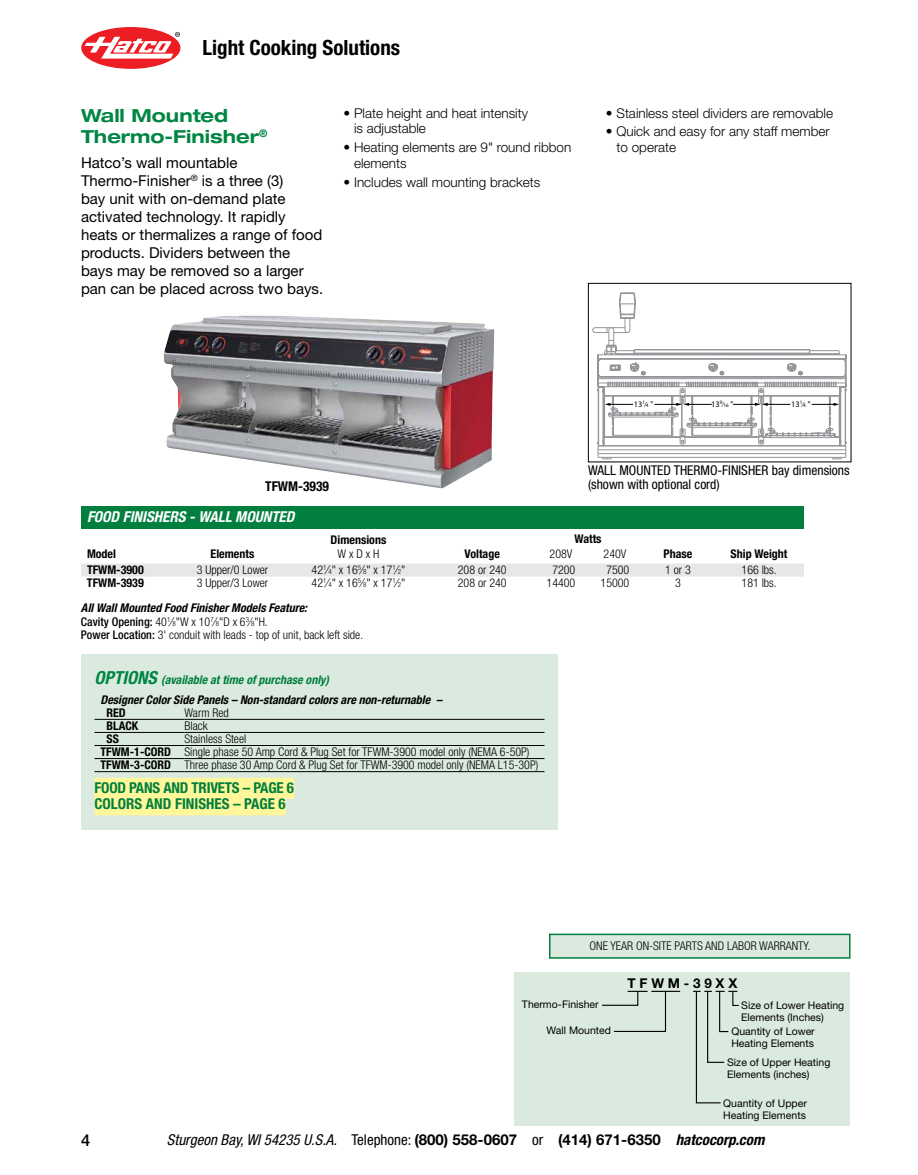
<style>
.page{position:relative;width:918px;height:1175px;background:#fff}
.page>*{position:absolute;margin:0;border:0;box-sizing:border-box;transform-origin:0 0}
.t1{font:700 condensed 21px "Helvetica Neue LT Std";color:#000}
.t2{font:700 expanded 18px/21px "Helvetica Neue LT Std";color:#008643}
.t3{font:500 16.5px "Helvetica Neue LT Std";color:#000}
.t4{font:15px/18px "Helvetica Neue LT Std";color:#000}
.t5{font:700 15px "Helvetica Neue LT Std";color:#000}
.t6{font:700 condensed 15px/16.5px "Helvetica Neue LT Std";letter-spacing:-.015em;color:#007f3e}
.t7{font:italic 700 condensed 15px "Helvetica Neue LT Std";color:#fff}
.t8{font:300 13.5px/15.8px "Helvetica Neue LT Std";color:#000}
.t9{font:condensed 13.5px/14.2px "Helvetica Neue LT Std";color:#000}
.t10{font:700 condensed 13.5px "Helvetica Neue LT Std";color:#000}
.t11{font:700 13.5px "Helvetica Neue LT Std";letter-spacing:.28em;color:#000}
.t12{font:300 condensed 12px/13.5px "Helvetica Neue LT Std";color:#000}
.t13{font:italic 700 condensed 12px/20.4px "Helvetica Neue LT Std";color:#000}
.t14{font:700 condensed 12px "Helvetica Neue LT Std";color:#000}
.t15{font:10.5px/12px "Helvetica Neue LT Std";color:#000}
.t16{font:8.4px "Myriad Pro";color:#000}
.s1{font-size:7.65px}
.s2{font-size:5.1px}
.s3{font-size:7.05px}
.s4{font-weight:700;font-style:italic}
.s5{font-weight:500}
.s6{font-size:18px;color:#008643}
.s7{color:#007f3e}
.s8{font-weight:700}
.s9{font-weight:400;font-style:italic;font-stretch:condensed}
.s10{font-weight:400;font-stretch:condensed}
.s11{font-style:italic;font-stretch:condensed}
</style>
<div class="page">
<div style="left:81px;top:506px;width:723px;height:22px;background:#007f3e"></div>
<svg style="left:81px;top:563px;width:723px;height:13px;background:#e7e8e9"></svg>
<div style="left:81px;top:654px;width:477px;height:176px;background:#dbeadf"></div>
<div style="left:94px;top:778px;width:200px;height:21px;background:#fff799"></div>
<div style="left:94px;top:794px;width:192px;height:21px;background:#fff799"></div>
<hr style="left:94px;top:719px;width:90px;height:1px;background:#000">
<hr style="left:184px;top:719px;width:360px;height:1px;background:#000">
<hr style="left:94px;top:732px;width:90px;height:1px;background:#000">
<hr style="left:184px;top:732px;width:360px;height:1px;background:#000">
<hr style="left:94px;top:745px;width:90px;height:1px;background:#000">
<hr style="left:184px;top:745px;width:360px;height:1px;background:#000">
<hr style="left:94px;top:758px;width:90px;height:1px;background:#000">
<hr style="left:184px;top:758px;width:360px;height:1px;background:#000">
<hr style="left:94px;top:771px;width:90px;height:1px;background:#000">
<hr style="left:184px;top:771px;width:360px;height:1px;background:#000">
<div style="left:81px;top:27px;width:99px;height:42px;background:#ed1d24;border-radius:50%"></div>
<svg style="left:85px;top:32px;width:95px;height:27px"></svg>
<svg style="left:592px;top:292px;width:255px;height:167px"></svg>
<div style="left:588px;top:283px;width:263px;height:179px;border:1px solid #000"></div>
<div style="left:550px;top:934px;width:300px;height:24px;background:#dbeadf"></div>
<div style="left:549px;top:933px;width:301px;height:25px;border:2px solid #007f3e"></div>
<img style="left:164px;top:316px;width:330px;height:172px">
<div style="left:514px;top:972px;width:336px;height:153px;background:#dbeadf"></div>
<hr style="left:651px;top:990px;width:29px;height:2px;background:#000">
<svg style="left:602px;top:990px;width:65px;height:42px"></svg>
<svg style="left:693px;top:990px;width:46px;height:114px"></svg>
<h1 class="t1" style="left:202px;top:35px;width:199px">Light Cooking Solutions</h1>
<h2 class="t2" style="left:81px;top:105px;width:188px">Wall Mounted<br>Thermo-Finisher<sup>®</sup></h2>
<p class="t4" style="left:81px;top:154px;width:244px">Hatco’s wall mountable<br>Thermo-Finisher<sup>®</sup> is a three (3)<br>bay unit with on-demand plate activated technology. It rapidly heats or thermalizes a range of food products. Dividers between the bays may be removed so a larger pan can be placed across two bays.</p>
<p class="t8" style="left:354px;top:105px;width:176px;text-indent:-11px">• Plate height and heat intensity is adjustable</p>
<p class="t8" style="left:354px;top:139px;width:219px;text-indent:-11px">• Heating elements are 9" round ribbon elements</p>
<p class="t8" style="left:344px;top:174px;width:198px">• Includes wall mounting brackets</p>
<p class="t8" style="left:606px;top:105px;width:229px">• Stainless steel dividers are removable</p>
<p class="t8" style="left:616px;top:123px;width:215px;text-indent:-11px">• Quick and easy for any staff member to operate</p>
<p class="t10" style="left:265px;top:478px;width:65px">TFWM-3939</p>
<p class="t16" style="left:634px;top:398px;width:21px">13<sup>1</sup><span class="s1">⁄</span><span class="s2">4</span> "</p>
<p class="t16" style="left:711px;top:398px;width:23px">13<sup>9</sup><span class="s1">⁄</span><span class="s2">16</span> "</p>
<p class="t16" style="left:791px;top:398px;width:21px">13<sup>1</sup><span class="s1">⁄</span><span class="s2">4</span> "</p>
<p class="t9" style="left:588px;top:463px;width:263px">WALL MOUNTED THERMO-FINISHER bay dimensions (shown with optional cord)</p>
<p class="t7" style="left:87px;top:508px;width:209px">FOOD FINISHERS - WALL MOUNTED</p>
<p class="t14" style="left:87px;top:546px;width:31px">Model</p>
<p class="t14" style="left:211px;top:546px;width:45px">Elements</p>
<p class="t14" style="left:331px;top:532px;width:57px">Dimensions</p>
<p class="t12" style="left:338px;top:546px;width:43px">W x D x H</p>
<p class="t14" style="left:465px;top:546px;width:37px">Voltage</p>
<p class="t14" style="left:574px;top:531px;width:29px">Watts</p>
<p class="t12" style="left:550px;top:546px;width:24px">208V</p>
<p class="t12" style="left:604px;top:546px;width:24px">240V</p>
<p class="t14" style="left:664px;top:546px;width:30px">Phase</p>
<p class="t14" style="left:731px;top:546px;width:58px">Ship Weight</p>
<p class="t14" style="left:87px;top:563px;width:58px">TFWM-3900</p>
<p class="t12" style="left:197px;top:563px;width:73px">3 Upper/0 Lower</p>
<p class="t12" style="left:312px;top:563px;width:95px">42<sup>1</sup>⁄<span class="s3">4</span>" x 16<sup>5</sup>⁄<span class="s3">8</span>" x 17<sup>1</sup>⁄<span class="s3">2</span>"</p>
<p class="t12" style="left:458px;top:563px;width:50px">208 or 240</p>
<p class="t12" style="left:552px;top:563px;width:25px">7200</p>
<p class="t12" style="left:606px;top:563px;width:25px">7500</p>
<p class="t12" style="left:665px;top:563px;width:27px">1 or 3</p>
<p class="t12" style="left:742px;top:563px;width:37px">166 lbs.</p>
<p class="t14" style="left:87px;top:576px;width:58px">TFWM-3939</p>
<p class="t12" style="left:197px;top:576px;width:73px">3 Upper/3 Lower</p>
<p class="t12" style="left:312px;top:576px;width:95px">42<sup>1</sup>⁄<span class="s3">4</span>" x 16<sup>5</sup>⁄<span class="s3">8</span>" x 17<sup>1</sup>⁄<span class="s3">2</span>"</p>
<p class="t12" style="left:458px;top:576px;width:50px">208 or 240</p>
<p class="t12" style="left:547px;top:576px;width:30px">14400</p>
<p class="t12" style="left:601px;top:576px;width:30px">15000</p>
<p class="t12" style="left:675px;top:576px;width:7px">3</p>
<p class="t12" style="left:742px;top:576px;width:37px">181 lbs.</p>
<p class="t12" style="left:81px;top:601px;width:284px"><span class="s4">All Wall Mounted Food Finisher Models Feature:<br></span><span class="s5">Cavity Opening:</span> 40<sup>1</sup>⁄<span class="s3">8</span>"W x 10<sup>7</sup>⁄<span class="s3">8</span>"D x 6<sup>3</sup>⁄<span class="s3">8</span>"H.<br><span class="s5">Power Location:</span> 3' conduit with leads - top of unit, back left side.</p>
<p class="t13" style="left:100px;top:669px;width:343px;text-indent:-6px"><span class="s6">OPTIONS</span> <span class="s7">(available at time of purchase only)<br></span>Designer Color Side Panels – Non-standard colors are non-returnable –</p>
<p class="t14" style="left:106px;top:705px;width:21px">RED</p>
<p class="t12" style="left:184px;top:706px;width:46px">Warm Red</p>
<p class="t14" style="left:106px;top:718px;width:33px">BLACK</p>
<p class="t12" style="left:184px;top:719px;width:25px">Black</p>
<p class="t14" style="left:106px;top:731px;width:14px">SS</p>
<p class="t12" style="left:100px;top:732px;width:439px;line-height:13px;text-indent:84px">Stainless Steel<br><span class="s8">TFWM-1-CORD</span> Single phase 50 Amp Cord &amp; Plug Set for TFWM-3900 model only (NEMA 6-50P)<br><span class="s8">TFWM-3-CORD</span> Three phase 30 Amp Cord &amp; Plug Set for TFWM-3900 model only (NEMA L15-30P)</p>
<p class="t6" style="left:94px;top:779px;width:201px">FOOD PANS AND TRIVETS – PAGE 6<br>COLORS AND FINISHES – PAGE 6</p>
<p class="t12" style="left:590px;top:939px;width:222px">ONE YEAR ON-SITE PARTS AND LABOR WARRANTY.</p>
<h3 class="t3" style="left:81px;top:1130px;width:11px">4</h3>
<p class="t15" style="left:522px;top:998px;width:78px">Thermo-Finisher</p>
<p class="t15" style="left:547px;top:1024px;width:66px">Wall Mounted</p>
<p class="t11" style="left:628px;top:975px;width:111px">TFWM - 39XX</p>
<p class="t15" style="left:741px;top:998px;width:105px">Size of Lower Heating<br>Elements (Inches)</p>
<p class="t15" style="left:731px;top:1025px;width:85px">Quantity of Lower<br>Heating Elements</p>
<p class="t15" style="left:727px;top:1056px;width:105px">Size of Upper Heating<br>Elements (inches)</p>
<p class="t15" style="left:723px;top:1096px;width:85px">Quantity of Upper<br>Heating Elements</p>
<p class="t5" style="left:167px;top:1130px;width:599px"><span class="s9">Sturgeon Bay, WI 54235 U.S.A.</span> <span class="s10">Telephone:</span> (800) 558-0607 <span class="s10">or</span> (414) 671-6350 <span class="s11">hatcocorp.com</span></p>
</div>
